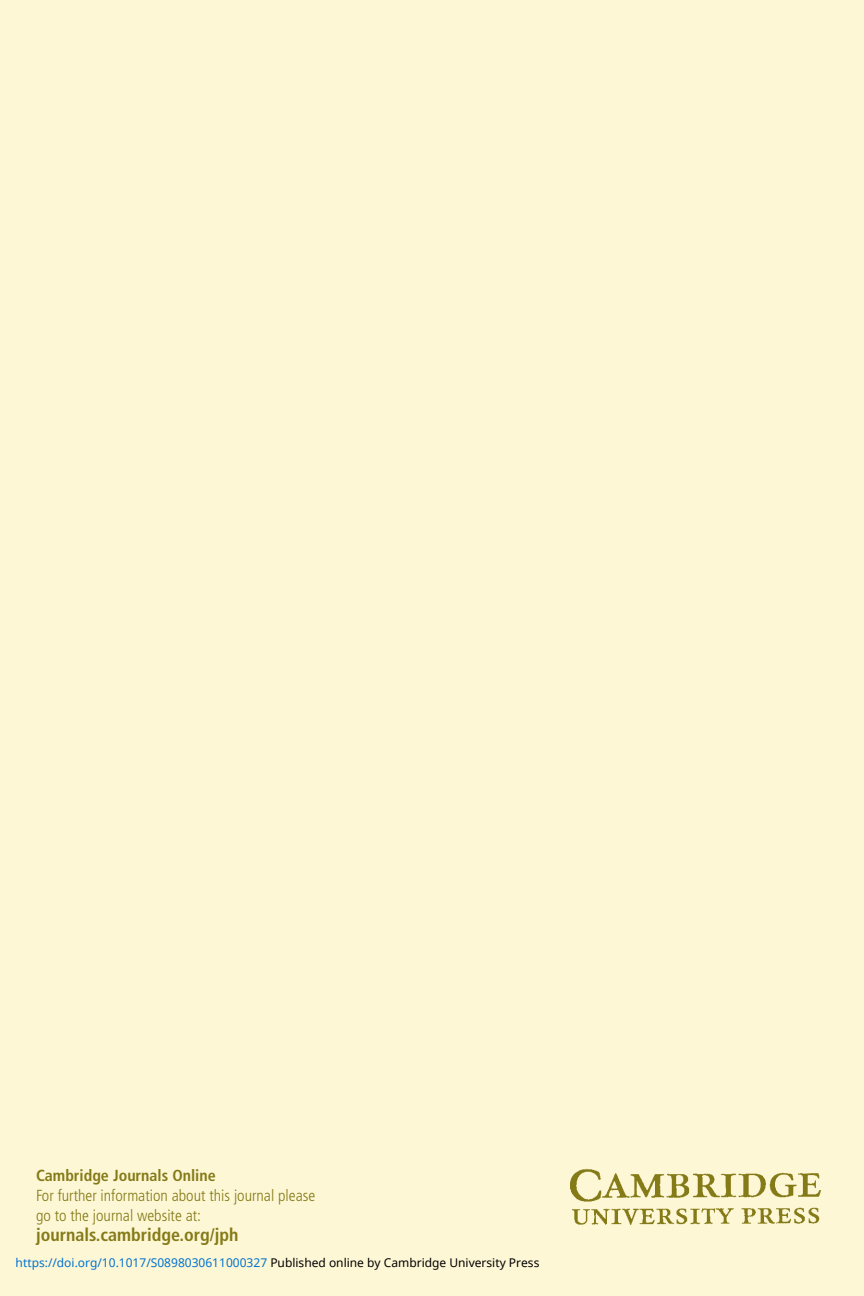
<style>
.page{position:relative;width:864px;height:1296px;background:#fdf7d5}
.page>*{position:absolute;margin:0;border:0;box-sizing:border-box;transform-origin:0 0}
.t1{font:700 condensed 18px "Frutiger";color:#847a17}
.t2{font:300 condensed 16px/20px "Frutiger";color:#847a17}
.t3{font:700 condensed 16px "Frutiger";color:#847a17}
.t4{font:12px "Noto Sans";color:#0172cf}
.s1{color:#000}
</style>
<div class="page">
<img style="left:570px;top:1168px;width:252px;height:57px">
<h2 class="t3" style="left:36px;top:1169px;width:181px">Cambridge Journals Online</h2>
<h2 class="t2" style="left:36px;top:1187px;width:281px">For further information about this journal please go to the journal website at:</h2>
<h1 class="t1" style="left:36px;top:1227px;width:204px">journals.cambridge.org/jph</h1>
<p class="t4" style="left:16px;top:1255px;width:525px">https://doi.org/10.1017/S0898030611000327 <span class="s1">Published online by Cambridge University Press</span></p>
</div>
